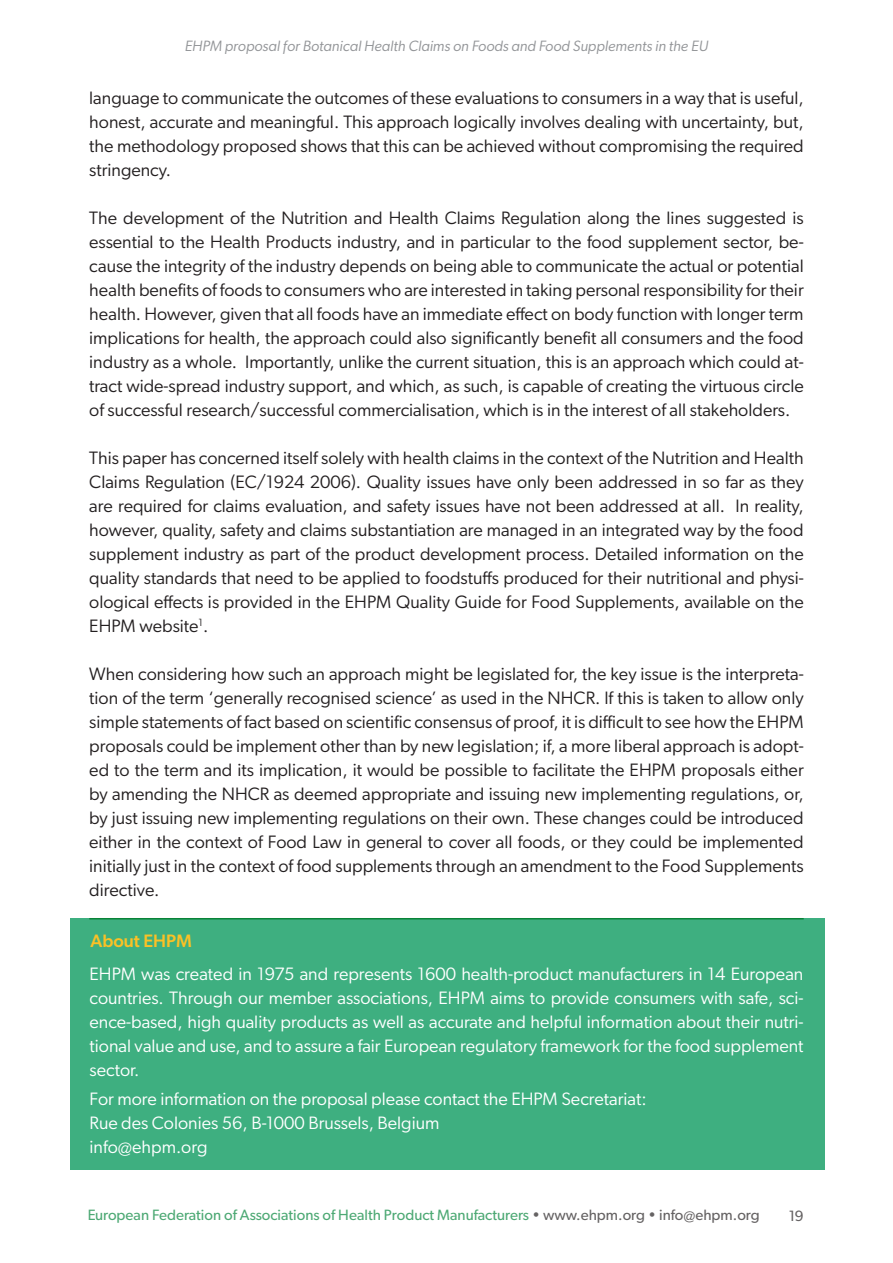
<style>
.page{position:relative;width:893px;height:1263px;background:#fff}
.page>*{position:absolute;margin:0;border:0;box-sizing:border-box;transform-origin:0 0}
.t1{font:18px/24px "Gibson";color:#231f20;text-align:justify}
.t2{font:18px/24px "Gibson";color:#fff;text-align:justify}
.Mini_title{font:500 18px "Gibson";color:#fbc126}
.t3{font:15px "Gibson";color:#008439}
.t4{font:italic 15px "Gibson";color:#939598}
.t5{font:15px "Gibson";color:#231f20}
.s1{color:#231f20}
</style>
<div class="page">
<div style="left:70px;top:918px;width:755px;height:251px;background:#3eaf80"></div>
<hr style="left:89px;top:918px;width:715px;height:1px;background:#098338">
<p class="t4" style="left:185px;top:37px;width:525px">EHPM proposal for Botanical Health Claims on Foods and Food Supplements in the EU</p>
<p class="t1" style="left:89px;top:85px;width:716px">language to communicate the outcomes of these evaluations to consumers in a way that is useful, honest, accurate and meaningful. This approach logically involves dealing with uncertainty, but, the methodology proposed shows that this can be achieved without compromising the required stringency.</p>
<p class="t1" style="left:89px;top:205px;width:716px">The development of the Nutrition and Health Claims Regulation along the lines suggested is essential to the Health Products industry, and in particular to the food supplement sector, be&shy;cause the integrity of the industry depends on being able to communicate the actual or potential health benefits of foods to consumers who are interested in taking personal responsibility for their health. However, given that all foods have an immediate effect on body function with longer term implications for health, the approach could also significantly benefit all consumers and the food industry as a whole. Importantly, unlike the current situation, this is an approach which could at&shy;tract wide-spread industry support, and which, as such, is capable of creating the virtuous circle of successful research/successful commercialisation, which is in the interest of all stakeholders.</p>
<p class="t1" style="left:89px;top:445px;width:716px">This paper has concerned itself solely with health claims in the context of the Nutrition and Health Claims Regulation (EC/1924 2006). Quality issues have only been addressed in so far as they are required for claims evaluation, and safety issues have not been addressed at all. In reality, however, quality, safety and claims substantiation are managed in an integrated way by the food supplement industry as part of the product development process. Detailed information on the quality standards that need to be applied to foodstuffs produced for their nutritional and physi&shy;ological effects is provided in the EHPM Quality Guide for Food Supplements, available on the EHPM website<sup>1</sup>.</p>
<p class="t1" style="left:89px;top:661px;width:716px">When considering how such an approach might be legislated for, the key issue is the interpreta&shy;tion of the term ‘generally recognised science’ as used in the NHCR. If this is taken to allow only simple statements of fact based on scientific consensus of proof, it is difficult to see how the EHPM proposals could be implement other than by new legislation; if, a more liberal approach is adopt&shy;ed to the term and its implication, it would be possible to facilitate the EHPM proposals either by amending the NHCR as deemed appropriate and issuing new implementing regulations, or, by just issuing new implementing regulations on their own. These changes could be introduced either in the context of Food Law in general to cover all foods, or they could be implemented initially just in the context of food supplements through an amendment to the Food Supplements directive.</p>
<p class="Mini_title" style="left:90px;top:929px;width:103px">About EHPM</p>
<p class="t2" style="left:90px;top:962px;width:715px">EHPM was created in 1975 and represents 1600 health-product manufacturers in 14 European countries. Through our member associations, EHPM aims to provide consumers with safe, sci&shy;ence-based, high quality products as well as accurate and helpful information about their nutri&shy;tional value and use, and to assure a fair European regulatory framework for the food supplement sector.</p>
<p class="t2" style="left:90px;top:1086px;width:559px">For more information on the proposal please contact the EHPM Secretariat:</p>
<p class="t2" style="left:90px;top:1110px;width:351px">Rue des Colonies 56, B-1000 Brussels, Belgium</p>
<p class="t2" style="left:90px;top:1134px;width:119px">info@ehpm.org</p>
<p class="t3" style="left:87px;top:1206px;width:674px">European Federation of Associations of Health Product Manufacturers <span class="s1">• www.ehpm.org • info@ehpm.org</span></p>
<p class="t5" style="left:788px;top:1207px;width:17px">19</p>
</div>
